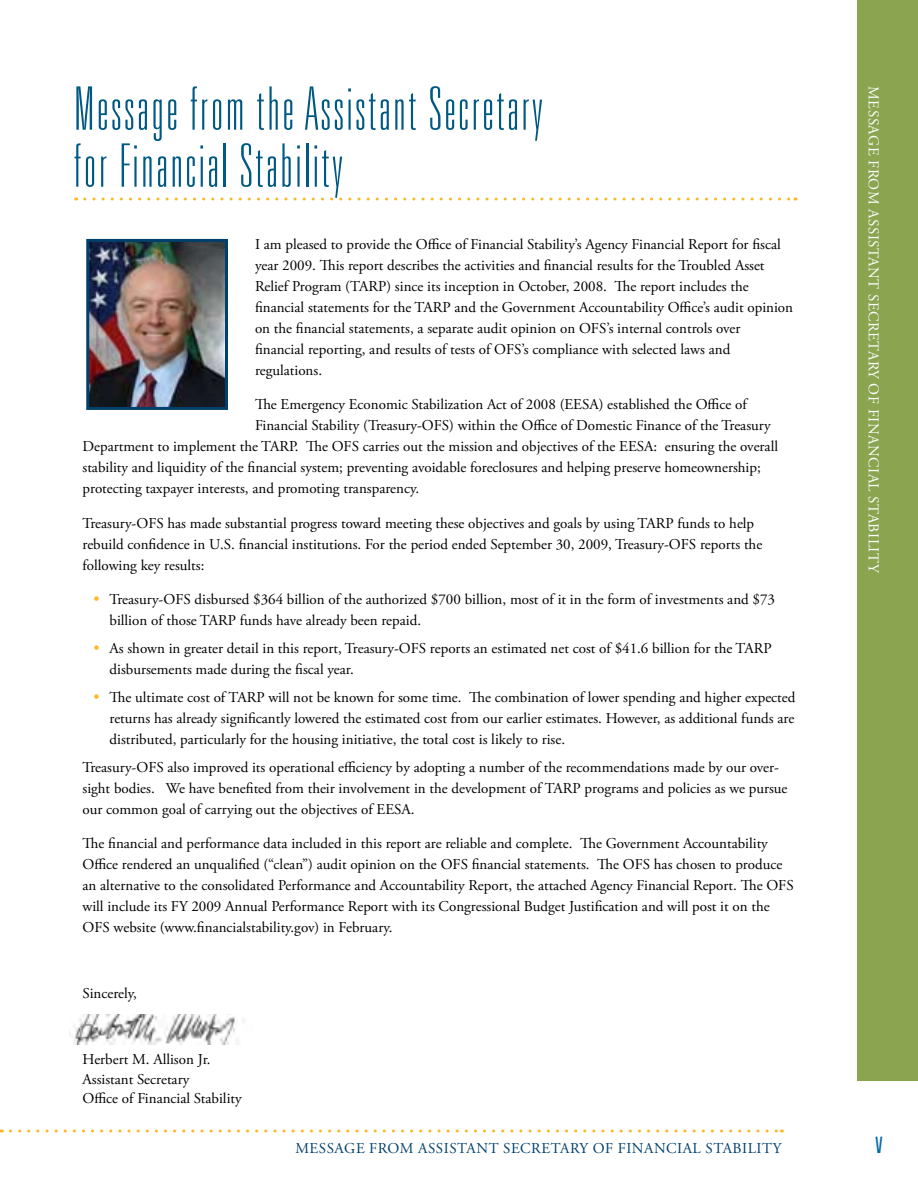
<style>
.page{position:relative;width:918px;height:1188px;background:#fff}
.page>*{position:absolute;margin:0;border:0;box-sizing:border-box;transform-origin:0 0}
.t1{font:100 ultra-condensed 60px/57px "Univers";letter-spacing:.05em;color:#005983}
.t2{font:300 ultra-condensed 30px "Univers";color:#0069aa}
.t3{font:15px/21px "Adobe Garamond Pro";color:#000}
.t4{font:15px "Adobe Garamond Pro";letter-spacing:.035em;color:#fff}
.t5{font:15px "Adobe Garamond Pro";letter-spacing:.035em;color:#00406c}
</style>
<div class="page">
<div style="left:857px;top:0;width:61px;height:1080px;background:#8aa450"></div>
<svg style="left:10px;top:1130px;width:773px;height:3px"></svg>
<img style="left:69px;top:1014px;width:169px;height:30px">
<svg style="left:85px;top:198px;width:711px;height:3px"></svg>
<img style="left:90px;top:243px;width:134px;height:163px">
<div style="left:86px;top:239px;width:142px;height:171px;border:3px solid #00406c"></div>
<h1 class="t1" style="left:74px;top:85px;width:470px">Message from the Assistant Secretary for Financial Stability</h1>
<p class="t3" style="left:255px;top:235px;width:540px">I am pleased to provide the Office of Financial Stability’s Agency Financial Report for fiscal year 2009. This report describes the activities and financial results for the Troubled Asset Relief Program (TARP) since its inception in October, 2008. The report includes the financial statements for the TARP and the Government Accountability Office’s audit opinion on the financial statements, a separate audit opinion on OFS’s internal controls over financial reporting, and results of tests of OFS’s compliance with selected laws and regulations.</p>
<p class="t3" style="left:255px;top:395px;width:493px">The Emergency Economic Stabilization Act of 2008 (EESA) established the Office of</p>
<p class="t3" style="left:255px;top:416px;width:517px">Financial Stability (Treasury-OFS) within the Office of Domestic Finance of the Treasury</p>
<p class="t3" style="left:83px;top:437px;width:697px">Department to implement the TARP. The OFS carries out the mission and objectives of the EESA: ensuring the overall</p>
<p class="t3" style="left:83px;top:458px;width:680px">stability and liquidity of the financial system; preventing avoidable foreclosures and helping preserve homeownership;</p>
<p class="t3" style="left:83px;top:479px;width:338px">protecting taxpayer interests, and promoting transparency.</p>
<p class="t3" style="left:83px;top:514px;width:681px">Treasury-OFS has made substantial progress toward meeting these objectives and goals by using TARP funds to help rebuild confidence in U.S. financial institutions. For the period ended September 30, 2009, Treasury-OFS reports the following key results:</p>
<p class="t3" style="left:110px;top:590px;width:667px">Treasury-OFS disbursed $364 billion of the authorized $700 billion, most of it in the form of investments and $73 billion of those TARP funds have already been repaid.</p>
<p class="t3" style="left:110px;top:639px;width:664px">As shown in greater detail in this report, Treasury-OFS reports an estimated net cost of $41.6 billion for the TARP disbursements made during the fiscal year.</p>
<p class="t3" style="left:110px;top:688px;width:687px;text-align:justify">The ultimate cost of TARP will not be known for some time. The combination of lower spending and higher expected returns has already significantly lowered the estimated cost from our earlier estimates. However, as additional funds are distributed, particularly for the housing initiative, the total cost is likely to rise.</p>
<p class="t3" style="left:83px;top:757px;width:707px">Treasury-OFS also improved its operational efficiency by adopting a number of the recommendations made by our over&shy;sight bodies. We have benefited from their involvement in the development of TARP programs and policies as we pursue our common goal of carrying out the objectives of EESA.</p>
<p class="t3" style="left:83px;top:834px;width:713px">The financial and performance data included in this report are reliable and complete. The Government Accountability Office rendered an unqualified (“clean”) audit opinion on the OFS financial statements. The OFS has chosen to produce an alternative to the consolidated Performance and Accountability Report, the attached Agency Financial Report. The OFS will include its FY 2009 Annual Performance Report with its Congressional Budget Justification and will post it on the OFS website (www.financialstability.gov) in February.</p>
<p class="t3" style="left:83px;top:984px;width:56px">Sincerely,</p>
<p class="t3" style="left:83px;top:1051px;width:161px;line-height:19.5px">Herbert M. Allison Jr.<br>Assistant Secretary<br>Office of Financial Stability</p>
<p class="t5" style="left:295px;top:1142px;width:487px">MESSAGE FROM ASSISTANT SECRETARY OF FINANCIAL STABILITY</p>
<p class="t4" style="left:879px;top:86px;width:488px;rotate:90deg">MESSAGE FROM ASSISTANT SECRETARY OF FINANCIAL STABILITY</p>
<h2 class="t2" style="left:875px;top:1131px;width:9px">v</h2>
</div>
